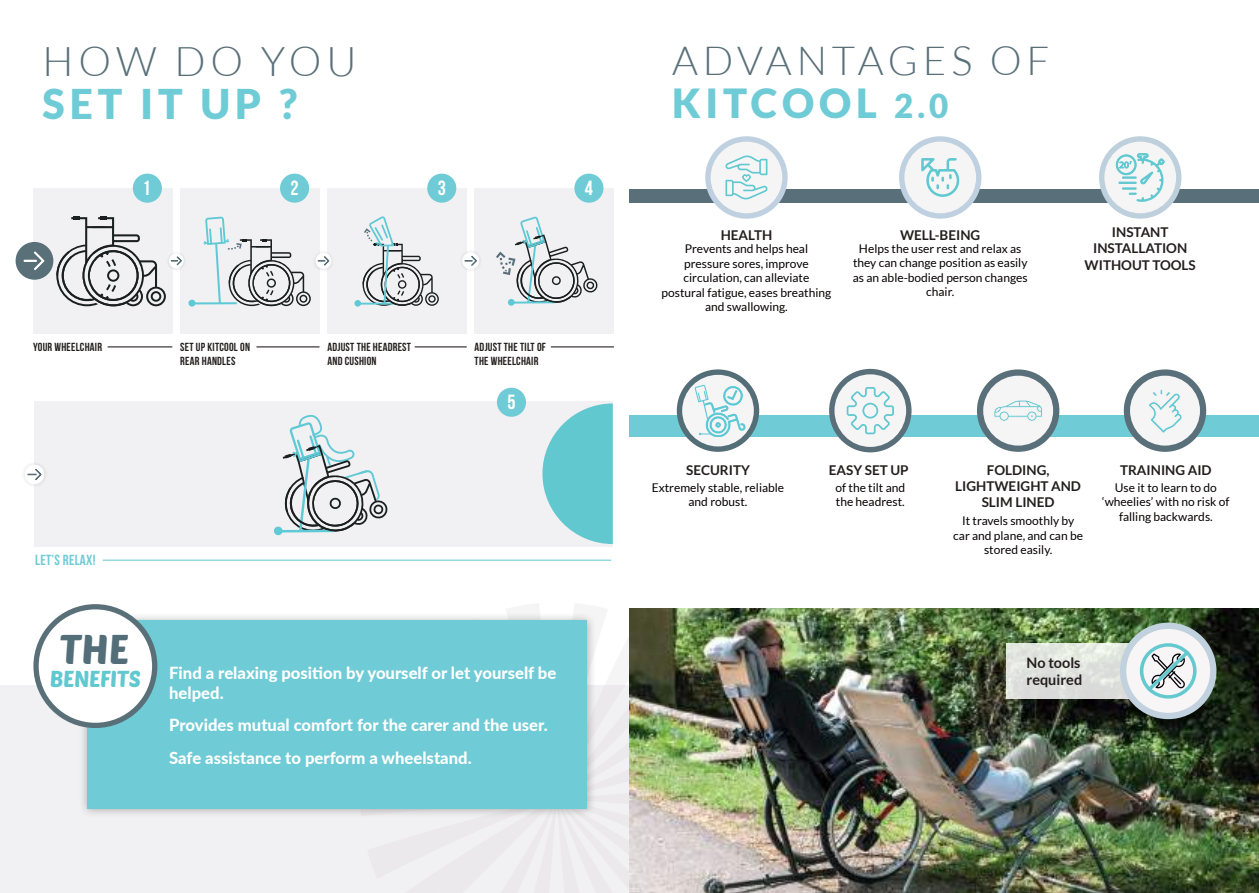
<style>
.page{position:relative;width:1259px;height:893px;background:#fff}
.page>*{position:absolute;margin:0;border:0;box-sizing:border-box;transform-origin:0 0}
.t1{font:300 40.95px "Lato";letter-spacing:.12em;color:#5a7079}
.t2{font:900 40.95px "Lato";letter-spacing:.12em;color:#6fcbd5}
.t3{font:40.5px "Poetsen One";color:#546e79}
.t4{font:300 40.2px/43px "Lato";letter-spacing:.12em;color:#5a7079}
.t5{font:22.5px "Poetsen One";letter-spacing:-.015em;color:#62c8d0}
.t6{font:700 20.55px "Bebas Neue";color:#fff}
.t7{font:800 16.65px/20px "Lato";color:#fff}
.t8{font:700 14.7px "Bebas Neue";letter-spacing:.02em;color:#6fcbd5}
.t9{font:700 14.4px/17.4px "Lato";color:#241f1f}
.t10{font:700 13.5px/16.2px "Lato";color:#241f1f;text-align:center}
.t11{font:12px/14.4px "Lato";color:#060000;text-align:center}
.t12{font:700 11.7px/14.1px "Bebas Neue";letter-spacing:.02em;color:#241f1f}
.t13{font:9.45px "Myriad Pro";color:#5fc8d0}
.s1{font-weight:900;color:#6fcbd5}
.s2{font-weight:900;font-size:33px;color:#6fcbd5}
</style>
<div class="page">
<div style="left:0;top:686px;width:629px;height:207px;background:#f1f0f2"></div>
<div style="left:33px;top:188px;width:139px;height:145px;background:#f1f0f2"></div>
<div style="left:180px;top:188px;width:139px;height:145px;background:#f1f0f2"></div>
<div style="left:327px;top:188px;width:140px;height:145px;background:#f1f0f2"></div>
<div style="left:475px;top:188px;width:139px;height:145px;background:#f1f0f2"></div>
<div style="left:34px;top:401px;width:579px;height:145px;background:#f1f0f2"></div>
<div style="left:133px;top:174px;width:29px;height:29px;background:#6fcbd5;border-radius:50%"></div>
<div style="left:280px;top:174px;width:29px;height:29px;background:#6fcbd5;border-radius:50%"></div>
<div style="left:427px;top:174px;width:29px;height:29px;background:#6fcbd5;border-radius:50%"></div>
<div style="left:574px;top:174px;width:29px;height:29px;background:#6fcbd5;border-radius:50%"></div>
<hr style="left:103px;top:560px;width:508px;height:1px;background:#6fcbd5">
<hr style="left:551px;top:346px;width:63px;height:1px;background:#241f1f">
<hr style="left:415px;top:346px;width:52px;height:1px;background:#241f1f">
<hr style="left:256px;top:346px;width:63px;height:1px;background:#241f1f">
<hr style="left:108px;top:346px;width:64px;height:1px;background:#241f1f">
<div style="left:169px;top:253px;width:15px;height:15px;background:#fff;border-radius:50%"></div>
<div style="left:312px;top:250px;width:23px;height:22px;background:#efeef0"></div>
<div style="left:315px;top:253px;width:16px;height:16px;background:#fff;border-radius:50%"></div>
<div style="left:458px;top:249px;width:25px;height:24px;background:#f0eff1"></div>
<div style="left:462px;top:252px;width:17px;height:17px;background:#fff;border-radius:50%"></div>
<div style="left:21px;top:461px;width:28px;height:28px;background:#241f1f;opacity:.12"></div>
<div style="left:25px;top:465px;width:19px;height:19px;background:#fff;border-radius:50%"></div>
<svg style="left:317px;top:255px;width:13px;height:11px"></svg>
<svg style="left:464px;top:255px;width:14px;height:12px"></svg>
<svg style="left:27px;top:468px;width:15px;height:12px"></svg>
<div style="left:16px;top:242px;width:37px;height:38px;background:#5a7079;border-radius:50%"></div>
<svg style="left:24px;top:251px;width:21px;height:19px"></svg>
<div style="left:497px;top:388px;width:29px;height:29px;background:#6fcbd5;border-radius:50%"></div>
<svg style="left:542px;top:403px;width:71px;height:141px"></svg>
<div style="left:79px;top:612px;width:517px;height:206px;background:#241f1f;opacity:.35"></div>
<div style="left:88px;top:621px;width:499px;height:188px;background:#6fcbd5"></div>
<div style="left:36px;top:607px;width:119px;height:118px;background:#fff;border-radius:50%"></div>
<div style="left:33px;top:604px;width:124px;height:124px;border:5px solid #5a7079;border-radius:50%"></div>
<img style="left:629px;top:608px;width:630px;height:285px">
<div style="left:629px;top:415px;width:630px;height:21px;background:#6fcbd5"></div>
<div style="left:629px;top:189px;width:630px;height:14px;background:#59707a"></div>
<div style="left:829px;top:369px;width:82px;height:83px;background:#59707a;border-radius:50%"></div>
<div style="left:834px;top:374px;width:72px;height:73px;background:#f6f5f6;border-radius:50%"></div>
<div style="left:1099px;top:136px;width:82px;height:83px;background:#bfd0dd;border-radius:50%"></div>
<div style="left:1104px;top:142px;width:72px;height:71px;background:#f6f5f6;border-radius:50%"></div>
<div style="left:677px;top:369px;width:82px;height:83px;background:#546e77;border-radius:50%"></div>
<div style="left:682px;top:375px;width:72px;height:71px;background:#f6f5f6;border-radius:50%"></div>
<div style="left:705px;top:136px;width:82px;height:83px;background:#bfd1e0;border-radius:50%"></div>
<div style="left:710px;top:142px;width:72px;height:71px;background:#f6f5f6;border-radius:50%"></div>
<div style="left:899px;top:136px;width:82px;height:83px;background:#bfd1e0;border-radius:50%"></div>
<div style="left:904px;top:142px;width:72px;height:71px;background:#f6f5f6;border-radius:50%"></div>
<svg style="left:977px;top:369px;width:82px;height:83px"></svg>
<svg style="left:846px;top:387px;width:48px;height:47px"></svg>
<svg style="left:1116px;top:153px;width:48px;height:49px"></svg>
<svg style="left:921px;top:158px;width:38px;height:39px"></svg>
<svg style="left:725px;top:155px;width:43px;height:44px"></svg>
<hr style="left:190px;top:302px;width:47px;height:2px;background:#5fc9d5">
<svg style="left:188px;top:299px;width:8px;height:8px"></svg>
<svg style="left:694px;top:385px;width:51px;height:51px"></svg>
<svg style="left:274px;top:414px;width:114px;height:122px"></svg>
<svg style="left:203px;top:217px;width:108px;height:90px"></svg>
<svg style="left:56px;top:217px;width:126px;height:90px"></svg>
<svg style="left:354px;top:216px;width:85px;height:91px"></svg>
<svg style="left:496px;top:217px;width:102px;height:89px"></svg>
<svg style="left:1006px;top:643px;width:123px;height:56px;background:#e0e2de"></svg>
<div style="left:1120px;top:623px;width:96px;height:96px;background:#c1d1dd;border-radius:50%"></div>
<div style="left:1126px;top:629px;width:84px;height:84px;background:#f7f5f6;border-radius:50%"></div>
<svg style="left:1139px;top:643px;width:57px;height:56px"></svg>
<svg style="left:1123px;top:369px;width:83px;height:83px"></svg>
<h1 class="t1" style="left:43px;top:46px;width:315px">HOW DO YOU</h1>
<h1 class="t2" style="left:43px;top:81px;width:256px">SET IT UP ?</h1>
<h3 class="t6" style="left:143px;top:176px;width:10px">1</h3>
<h3 class="t6" style="left:290px;top:176px;width:10px">2</h3>
<h3 class="t6" style="left:438px;top:176px;width:10px">3</h3>
<h3 class="t6" style="left:585px;top:176px;width:10px">4</h3>
<p class="t12" style="left:33px;top:340px;width:71px">YOUR WHEELCHAIR</p>
<p class="t12" style="left:180px;top:340px;width:71px">SET UP KITCOOL ON<br>REAR HANDLES</p>
<p class="t12" style="left:327px;top:340px;width:85px">ADJUST THE HEADREST<br>AND CUSHION</p>
<p class="t12" style="left:475px;top:340px;width:73px">ADJUST THE TILT OF<br>THE WHEELCHAIR</p>
<h3 class="t6" style="left:507px;top:390px;width:10px">5</h3>
<p class="t8" style="left:35px;top:551px;width:62px">LET’S RELAX!</p>
<h2 class="t3" style="left:60px;top:624px;width:71px">THE</h2>
<h3 class="t5" style="left:50px;top:665px;width:93px">BENEFITS</h3>
<h3 class="t7" style="left:169px;top:662px;width:389px">Find a relaxing position by yourself or let yourself be helped.</h3>
<h3 class="t7" style="left:169px;top:708px;width:380px;line-height:32.4px">Provides mutual comfort for the carer and the user.<br>Safe assistance to perform a wheelstand.</h3>
<h3 class="t4" style="left:672px;top:42px;width:379px">ADVANTAGES OF<br><span class="s1">KITCOOL</span> <span class="s2">2.0</span></h3>
<p class="t13" style="left:1119px;top:159px;width:11px">20</p>
<p class="t10" style="left:720px;top:228px;width:53px">HEALTH</p>
<p class="t11" style="left:661px;top:243px;width:171px">Prevents and helps heal pressure sores, improve circulation, can alleviate postural fatigue, eases breathing and swallowing.</p>
<p class="t10" style="left:900px;top:228px;width:82px">WELL-BEING</p>
<p class="t10" style="left:1084px;top:225px;width:113px">INSTANT<br>INSTALLATION<br>WITHOUT TOOLS</p>
<p class="t11" style="left:853px;top:242px;width:176px">Helps the user rest and relax as they can change position as easily as an able-bodied person changes chair.</p>
<p class="t10" style="left:686px;top:463px;width:65px">SECURITY</p>
<p class="t10" style="left:829px;top:463px;width:81px">EASY SET UP</p>
<p class="t10" style="left:955px;top:463px;width:127px">FOLDING,<br>LIGHTWEIGHT AND<br>SLIM LINED</p>
<p class="t10" style="left:1120px;top:463px;width:93px">TRAINING AID</p>
<p class="t11" style="left:652px;top:481px;width:134px">Extremely stable, reliable and robust.</p>
<p class="t11" style="left:835px;top:481px;width:71px;text-align:left">of the tilt and the headrest.</p>
<p class="t11" style="left:1102px;top:481px;width:129px">Use it to learn to do ‘wheelies’ with no risk of falling backwards.</p>
<p class="t11" style="left:953px;top:514px;width:131px">It travels smoothly by car and plane, and can be stored easily.</p>
<p class="t9" style="left:1026px;top:655px;width:57px">No tools required</p>
</div>
